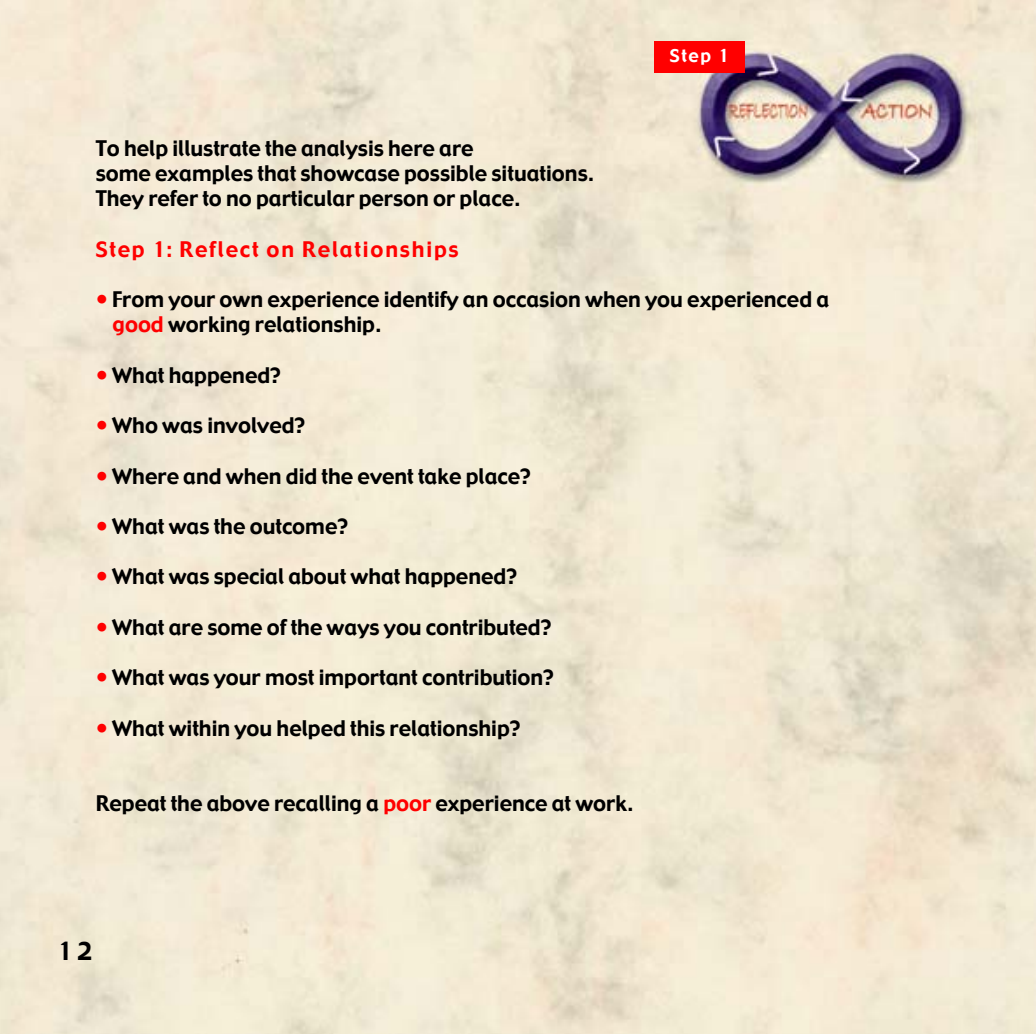
<style>
.page{position:relative;width:1036px;height:1036px;background:#fff}
.page>*{position:absolute;margin:0;border:0;box-sizing:border-box;transform-origin:0 0}
.t1{font:24.5px "Gadget";color:#000}
.t2{font:21px/25.2px "Gadget";color:#000}
.t3{font:21px "Gadget";letter-spacing:.085em;color:#f00}
.t4{font:17.5px "Gadget";color:#fff}
.s1{color:#f00}
</style>
<div class="page">
<img style="left:0;top:0;width:1036px;height:1033px">
<div style="left:654px;top:41px;width:91px;height:31px;background:#f00"></div>
<p class="t4" style="left:670px;top:44px;width:61px">Step 1</p>
<p class="t2" style="left:96px;top:135px;width:500px">To help illustrate the analysis here are<br>some examples that showcase possible situations.<br>They refer to no particular person or place.</p>
<p class="t3" style="left:96px;top:236px;width:365px">Step 1: Reflect on Relationships</p>
<p class="t2" style="left:113px;top:287px;width:718px;text-indent:-17px"><span class="s1">•</span> From your own experience identify an occasion when you experienced a <span class="s1">good</span> working relationship.</p>
<p class="t2" style="left:96px;top:362px;width:187px"><span class="s1">•</span> What happened?</p>
<p class="t2" style="left:96px;top:413px;width:211px"><span class="s1">•</span> Who was involved?</p>
<p class="t2" style="left:96px;top:463px;width:437px"><span class="s1">•</span> Where and when did the event take place?</p>
<p class="t2" style="left:96px;top:513px;width:254px"><span class="s1">•</span> What was the outcome?</p>
<p class="t2" style="left:96px;top:564px;width:423px"><span class="s1">•</span> What was special about what happened?</p>
<p class="t2" style="left:96px;top:614px;width:457px"><span class="s1">•</span> What are some of the ways you contributed?</p>
<p class="t2" style="left:96px;top:665px;width:460px"><span class="s1">•</span> What was your most important contribution?</p>
<p class="t2" style="left:96px;top:715px;width:426px"><span class="s1">•</span> What within you helped this relationship?</p>
<p class="t2" style="left:96px;top:791px;width:539px">Repeat the above recalling a <span class="s1">poor</span> experience at work.</p>
<p class="t1" style="left:58px;top:936px;width:36px">12</p>
</div>
